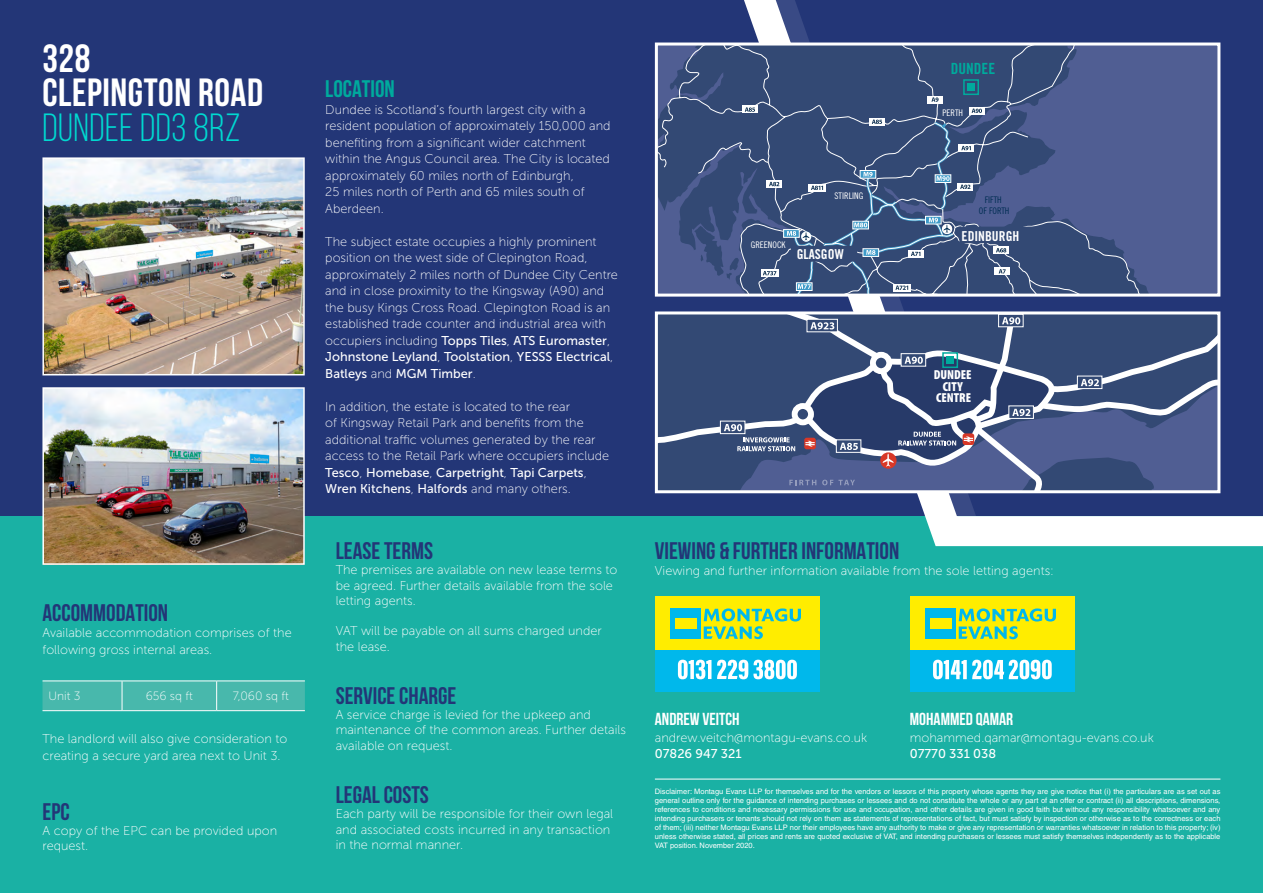
<style>
.page{position:relative;width:1263px;height:893px;background:#233677}
.page>*{position:absolute;margin:0;border:0;box-sizing:border-box;transform-origin:0 0}
.t1{font:700 39.3px/34.3px "Bebas Neue";letter-spacing:.015em;color:#fff}
.t2{font:39.3px "Bebas Neue";letter-spacing:.015em;color:#00d9d0}
.t3{font:700 24px "Bebas Neue";color:#233677}
.t4{font:700 24px "Bebas Neue";color:#00aa9d}
.t5{font:700 17.4px "Bebas Neue";color:#fff}
.t6{font:15.45px "Trade Gothic LT Bold Cond Twenty";color:#00aa9d}
.t7{font:13.65px "Trade Gothic LT Bold Cond Twenty";color:#fff}
.t8{font:900 condensed 13.05px/11.7px "Myriad Pro";color:#fff;text-align:center}
.t9{font:12.75px/16.5px "Museo Sans 100";color:#fff}
.t10{font:12.75px/16.5px "Museo Sans 500";color:#fff}
.t11{font:12px "Museo Sans 100";color:#fff}
.t12{font:9px "Trade Gothic LT Cond Eighteen";color:#fff}
.t13{font:9px/10.9px "Trade Gothic LT Cond Eighteen";color:#002d53;text-align:center}
.t14{font:7.5px/9px "Helvetica LT";color:#fff;text-align:justify}
.s1{font-family:"Museo Sans 100"}
</style>
<div class="page">
<div style="left:0;top:517px;width:1263px;height:376px;background:#1ab1a4"></div>
<svg style="left:704px;top:0;width:559px;height:547px"></svg>
<img style="left:45px;top:390px;width:257px;height:172px">
<div style="left:42px;top:387px;width:263px;height:178px;border:2px solid #fff"></div>
<hr style="left:43px;top:680px;width:79px;height:1px;background:#fff">
<hr style="left:122px;top:680px;width:95px;height:1px;background:#fff">
<hr style="left:217px;top:680px;width:88px;height:1px;background:#fff">
<div style="left:43px;top:681px;width:262px;height:29px;background:#48b8ac"></div>
<hr style="left:43px;top:710px;width:79px;height:1px;background:#fff">
<hr style="left:122px;top:710px;width:95px;height:1px;background:#fff">
<hr style="left:217px;top:710px;width:88px;height:1px;background:#fff">
<svg style="left:659px;top:315px;width:557px;height:174px;background:#4c5d86"></svg>
<div style="left:655px;top:311px;width:565px;height:182px;border:3px solid #fff"></div>
<div style="left:1204px;top:47px;width:12px;height:246px;background:#505e93"></div>
<svg style="left:659px;top:47px;width:545px;height:246px;background:#435584"></svg>
<svg style="left:969px;top:107px;width:15px;height:8px"></svg>
<svg style="left:972px;top:109px;width:10px;height:4px"></svg>
<div style="left:927px;top:96px;width:16px;height:7px;background:#fff"></div>
<svg style="left:931px;top:97px;width:7px;height:5px"></svg>
<svg style="left:869px;top:118px;width:16px;height:2px"></svg>
<div style="left:742px;top:105px;width:16px;height:8px;background:#fff"></div>
<svg style="left:745px;top:107px;width:10px;height:5px"></svg>
<svg style="left:766px;top:180px;width:16px;height:8px"></svg>
<svg style="left:769px;top:182px;width:10px;height:4px"></svg>
<svg style="left:761px;top:269px;width:17px;height:8px"></svg>
<svg style="left:763px;top:271px;width:13px;height:4px"></svg>
<div style="left:784px;top:230px;width:15px;height:7px;background:#3d9ac8"></div>
<div style="left:783px;top:229px;width:16px;height:8px;border:1px solid #fff"></div>
<svg style="left:787px;top:120px;width:255px;height:173px;background:#445a83"></svg>
<div style="left:655px;top:43px;width:565px;height:254px;border:3px solid #fff"></div>
<hr style="left:655px;top:779px;width:565px;height:1px;background:#fff">
<img style="left:45px;top:160px;width:257px;height:212px">
<div style="left:42px;top:157px;width:263px;height:218px;border:2px solid #fff"></div>
<div style="left:963px;top:79px;width:16px;height:16px;border:2px solid #00aa9d"></div>
<div style="left:967px;top:84px;width:8px;height:7px;background:#00aa9d"></div>
<div style="left:942px;top:352px;width:16px;height:16px;border:2px solid #00aa9d"></div>
<div style="left:946px;top:357px;width:8px;height:7px;background:#00aa9d"></div>
<div style="left:655px;top:650px;width:164px;height:41px;background:#00b8eb"></div>
<svg style="left:678px;top:660px;width:33px;height:19px"></svg>
<svg style="left:717px;top:660px;width:80px;height:19px"></svg>
<div style="left:655px;top:597px;width:164px;height:53px;background:#ffed00"></div>
<div style="left:671px;top:609px;width:30px;height:30px;background:#00b8eb"></div>
<svg style="left:675px;top:619px;width:21px;height:10px"></svg>
<svg style="left:704px;top:609px;width:97px;height:30px"></svg>
<div style="left:910px;top:650px;width:164px;height:41px;background:#00b8eb"></div>
<svg style="left:933px;top:660px;width:119px;height:19px"></svg>
<div style="left:910px;top:597px;width:164px;height:53px;background:#ffed00"></div>
<div style="left:926px;top:609px;width:30px;height:30px;background:#00b8eb"></div>
<svg style="left:930px;top:619px;width:21px;height:10px"></svg>
<svg style="left:959px;top:609px;width:97px;height:30px"></svg>
<h1 class="t1" style="left:43px;top:41px;width:222px">328<br>CLEPINGTON ROAD</h1>
<h1 class="t2" style="left:43px;top:106px;width:199px">DUNDEE DD3 8RZ</h1>
<h2 class="t3" style="left:43px;top:599px;width:127px">ACCOMMODATION</h2>
<p class="t9" style="left:43px;top:624px;width:251px">Available accommodation comprises of the following gross internal areas.</p>
<p class="t11" style="left:49px;top:690px;width:34px">Unit 3</p>
<p class="t11" style="left:146px;top:690px;width:49px">656 sq ft</p>
<p class="t11" style="left:233px;top:690px;width:57px">7,060 sq ft</p>
<p class="t9" style="left:43px;top:731px;width:246px">The landlord will also give consideration to creating a secure yard area next to Unit 3.</p>
<h2 class="t3" style="left:43px;top:798px;width:29px">EPC</h2>
<p class="t9" style="left:43px;top:823px;width:236px;line-height:15.3px">A copy of the EPC can be provided upon request.</p>
<h2 class="t4" style="left:325px;top:76px;width:71px">LOCATION</h2>
<p class="t9" style="left:325px;top:101px;width:287px">Dundee is Scotland’s fourth largest city with a resident population of approximately 150,000 and benefiting from a significant wider catchment within the Angus Council area. The City is located approximately 60 miles north of Edinburgh,<br>25 miles north of Perth and 65 miles south of Aberdeen.</p>
<p class="t9" style="left:325px;top:233px;width:294px">The subject estate occupies a highly prominent position on the west side of Clepington Road, approximately 2 miles north of Dundee City Centre and in close proximity to the Kingsway (A90) and the busy Kings Cross Road. Clepington Road is an established trade counter and industrial area with</p>
<p class="t10" style="left:325px;top:332px;width:289px"><span class="s1">occupiers including</span> Topps Tiles<span class="s1">,</span> ATS Euromaster<span class="s1">,<br></span>Johnstone Leyland<span class="s1">,</span> Toolstation<span class="s1">,</span> YESSS Electrical<span class="s1">,<br></span>Batleys <span class="s1">and</span> MGM Timber<span class="s1">.</span></p>
<p class="t9" style="left:325px;top:398px;width:285px">In addition, the estate is located to the rear<br>of Kingsway Retail Park and benefits from the additional traffic volumes generated by the rear access to the Retail Park where occupiers include</p>
<p class="t10" style="left:325px;top:464px;width:263px">Tesco<span class="s1">,</span> Homebase<span class="s1">,</span> Carpetright<span class="s1">,</span> Tapi Carpets<span class="s1">,<br></span>Wren Kitchens<span class="s1">,</span> Halfords <span class="s1">and many others.</span></p>
<h2 class="t3" style="left:336px;top:537px;width:99px">LEASE TERMS</h2>
<p class="t9" style="left:336px;top:562px;width:283px;line-height:15.3px">The premises are available on new lease terms to be agreed. Further details available from the sole letting agents.</p>
<p class="t9" style="left:336px;top:624px;width:268px;line-height:15.3px">VAT will be payable on all sums charged under the lease.</p>
<h2 class="t3" style="left:336px;top:682px;width:122px">SERVICE CHARGE</h2>
<p class="t9" style="left:336px;top:707px;width:292px;line-height:15.8px">A service charge is levied for the upkeep and maintenance of the common areas. Further details available on request.</p>
<h2 class="t3" style="left:336px;top:782px;width:95px">LEGAL COSTS</h2>
<p class="t9" style="left:336px;top:807px;width:279px;line-height:15.3px">Each party will be responsible for their own legal and associated costs incurred in any transaction in the normal manner.</p>
<p class="t6" style="left:951px;top:59px;width:46px">DUNDEE</p>
<p class="t12" style="left:835px;top:190px;width:30px">STIRLING</p>
<p class="t12" style="left:751px;top:239px;width:36px">GREENOCK</p>
<p class="t7" style="left:797px;top:246px;width:49px">GLASGOW</p>
<p class="t12" style="left:942px;top:108px;width:22px">PERTH</p>
<p class="t13" style="left:979px;top:194px;width:32px">FIFTH<br>OF FORTH</p>
<p class="t7" style="left:961px;top:227px;width:59px">EDINBURGH</p>
<p class="t8" style="left:934px;top:369px;width:39px">DUNDEE<br>CITY<br>CENTRE</p>
<h2 class="t3" style="left:655px;top:537px;width:246px">VIEWING &amp; FURTHER INFORMATION</h2>
<p class="t9" style="left:655px;top:563px;width:401px">Viewing and further information available from the sole letting agents:</p>
<h3 class="t5" style="left:655px;top:710px;width:86px">ANDREW VEITCH</h3>
<p class="t9" style="left:655px;top:729px;width:214px">andrew.veitch@montagu-evans.co.uk</p>
<p class="t10" style="left:655px;top:745px;width:88px">07826 947 321</p>
<h3 class="t5" style="left:910px;top:710px;width:105px">MOHAMMED QAMAR</h3>
<p class="t9" style="left:910px;top:729px;width:245px">mohammed.qamar@montagu-evans.co.uk</p>
<p class="t10" style="left:910px;top:745px;width:88px">07770 331 038</p>
<p class="t14" style="left:655px;top:787px;width:567px">Disclaimer: Montagu Evans LLP for themselves and for the vendors or lessors of this property whose agents they are give notice that (i) the particulars are as set out as general outline only for the guidance of intending purchases or lessees and do not constitute the whole or any part of an offer or contract (ii) all descriptions, dimensions, references to conditions and necessary permissions for use and occupation, and other details are given in good faith but without any responsibility whatsoever and any intending purchasers or tenants should not rely on them as statements of representations of fact, but must satisfy by inspection or otherwise as to the correctness or each of them; (iii) neither Montagu Evans LLP nor their employees have any authority to make or give any representation or warranties whatsoever in relation to this property; (iv) unless otherwise stated, all prices and rents are quoted exclusive of VAT, and intending purchasers or lessees must satisfy themselves independently as to the applicable VAT position. November 2020.</p>
</div>
